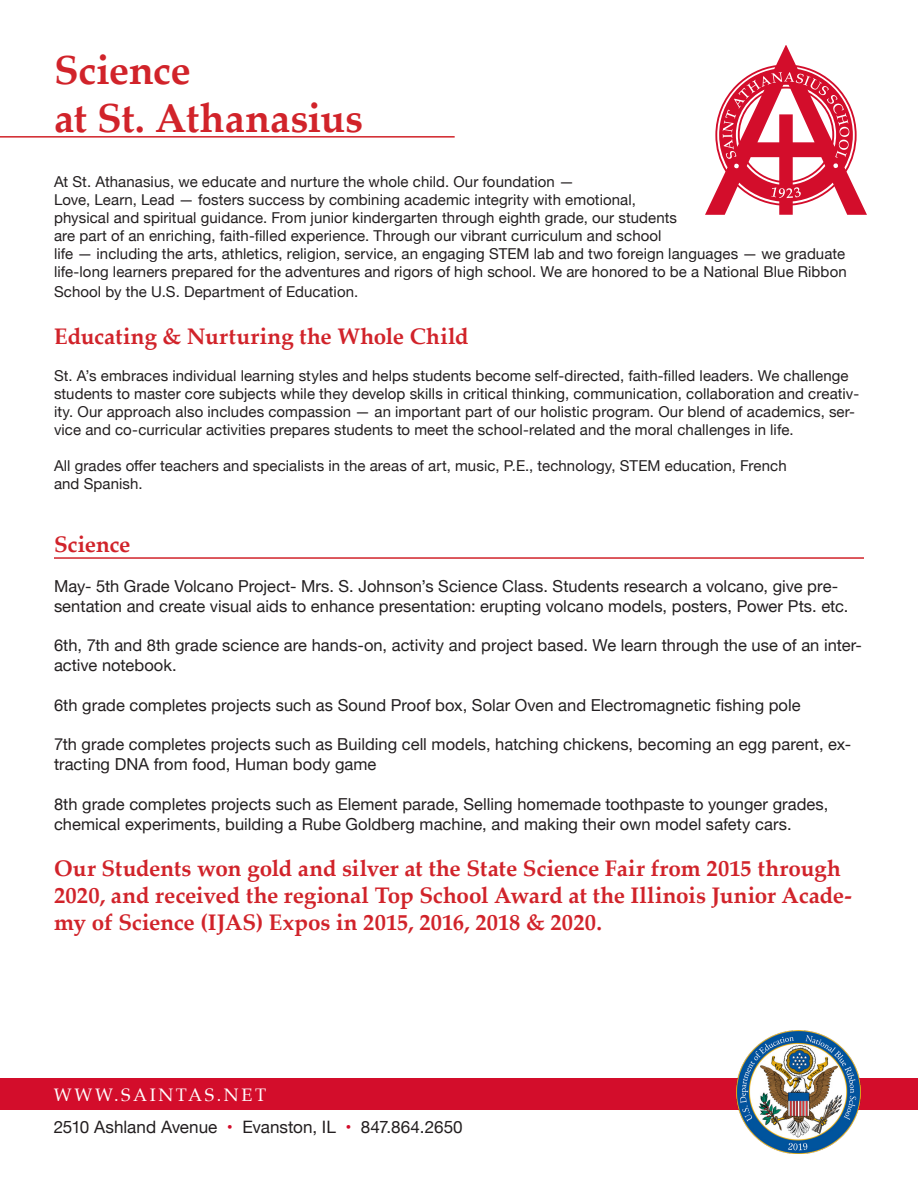
<style>
.page{position:relative;width:918px;height:1188px;background:#fff}
.page>*{position:absolute;margin:0;border:0;box-sizing:border-box;transform-origin:0 0}
.Paragraph_Style_1{font:700 40.5px/48.6px "Palatino Linotype";letter-spacing:-.01em;color:#d1232a}
.Paragraph_Style_1-2{font:700 22.5px/27px "Palatino Linotype";color:#d1232a}
.t1{font:18.15px "Palatino";letter-spacing:.14em;color:#fff}
.Body_Text{font:17.1px "Helvetica Neue";color:#231f20}
.Paragraph_Style_1-3{font:16.5px/19.8px "Helvetica Neue";letter-spacing:.005em;color:#231f20}
.Paragraph_Style_1-4{font:15px/18px "Helvetica Neue";letter-spacing:.005em;color:#231f20}
.s1{color:#d30d2b}
</style>
<div class="page">
<svg style="left:705px;top:45px;width:162px;height:170px"></svg>
<div style="left:0;top:1078px;width:918px;height:32px;background:#d30d2b"></div>
<img style="left:737px;top:1030px;width:123px;height:124px">
<hr style="left:0;top:136px;width:455px;height:2px;background:#d1232a">
<hr style="left:54px;top:557px;width:810px;height:2px;background:#d1232a">
<p class="Paragraph_Style_1" style="left:54px;top:44px;width:311px">Science<br>at St. Athanasius</p>
<p class="Paragraph_Style_1-4" style="left:54px;top:174px;width:794px">At St. Athanasius, we educate and nurture the whole child. Our foundation —<br>Love, Learn, Lead — fosters success by combining academic integrity with emotional,<br>physical and spiritual guidance. From junior kindergarten through eighth grade, our students<br>are part of an enriching, faith-filled experience. Through our vibrant curriculum and school<br>life — including the arts, athletics, religion, service, an engaging STEM lab and two foreign languages — we graduate life-long learners prepared for the adventures and rigors of high school. We are honored to be a National Blue Ribbon</p>
<p class="Paragraph_Style_1-4" style="left:54px;top:283px;width:306px">School by the U.S. Department of Education.</p>
<p class="Paragraph_Style_1-2" style="left:54px;top:322px;width:416px">Educating &amp; Nurturing the Whole Child</p>
<p class="Paragraph_Style_1-4" style="left:54px;top:368px;width:807px">St. A’s embraces individual learning styles and helps students become self-directed, faith-filled leaders. We challenge students to master core subjects while they develop skills in critical thinking, communication, collaboration and creativ&shy;ity. Our approach also includes compassion — an important part of our holistic program. Our blend of academics, ser&shy;vice and co-curricular activities prepares students to meet the school-related and the moral challenges in life.</p>
<p class="Paragraph_Style_1-4" style="left:54px;top:458px;width:734px">All grades offer teachers and specialists in the areas of art, music, P.E., technology, STEM education, French and Spanish.</p>
<p class="Paragraph_Style_1-2" style="left:54px;top:530px;width:78px">Science</p>
<p class="Paragraph_Style_1-3" style="left:54px;top:577px;width:796px">May- 5th Grade Volcano Project- Mrs. S. Johnson’s Science Class. Students research a volcano, give pre&shy;sentation and create visual aids to enhance presentation: erupting volcano models, posters, Power Pts. etc.</p>
<p class="Paragraph_Style_1-3" style="left:54px;top:637px;width:809px">6th, 7th and 8th grade science are hands-on, activity and project based. We learn through the use of an inter&shy;active notebook.</p>
<p class="Paragraph_Style_1-3" style="left:54px;top:696px;width:748px">6th grade completes projects such as Sound Proof box, Solar Oven and Electromagnetic fishing pole</p>
<p class="Paragraph_Style_1-3" style="left:54px;top:736px;width:799px">7th grade completes projects such as Building cell models, hatching chickens, becoming an egg parent, ex&shy;tracting DNA from food, Human body game</p>
<p class="Paragraph_Style_1-3" style="left:54px;top:795px;width:776px">8th grade completes projects such as Element parade, Selling homemade toothpaste to younger grades, chemical experiments, building a Rube Goldberg machine, and making their own model safety cars.</p>
<p class="Paragraph_Style_1-2" style="left:54px;top:854px;width:799px">Our Students won gold and silver at the State Science Fair from 2015 through<br>2020, and received the regional Top School Award at the Illinois Junior Acade&shy;my of Science (IJAS) Expos in 2015, 2016, 2018 &amp; 2020.</p>
<p class="t1" style="left:54px;top:1080px;width:214px">WWW.SAINTAS.NET</p>
<p class="Body_Text" style="left:54px;top:1114px;width:410px">2510 Ashland Avenue <span class="s1">•</span> Evanston, IL <span class="s1">•</span> 847.864.2650</p>
</div>
